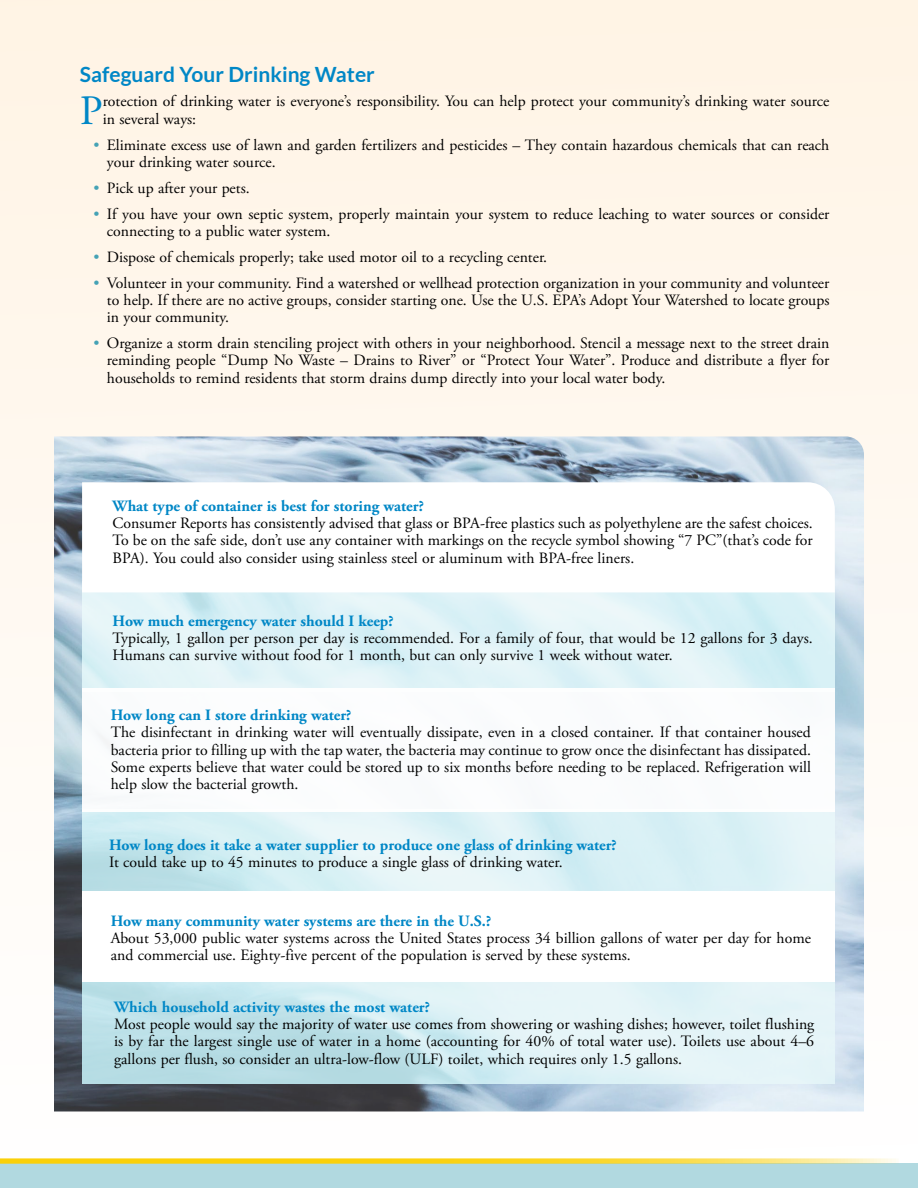
<style>
.page{position:relative;width:918px;height:1188px;background:#fff}
.page>*{position:absolute;margin:0;border:0;box-sizing:border-box;transform-origin:0 0}
.Initial_Cap{font:41.7px "Adobe Garamond Pro";color:#0087c6}
.Article_Headline-21{font:700 21px "Lato";color:#0087c6}
.First_Paragraph{font:15.75px/17.2px "Adobe Garamond Pro";color:#000}
.First_Paragraph-2{font:15.75px/17.2px "Adobe Garamond Pro";color:#000101;text-align:justify}
.First_Paragraph-3{font:700 15.75px "Adobe Garamond Pro";color:#0087c6}
.Initial_Cap-2{font:15.75px/17.2px "Adobe Garamond Pro";color:#000}
.s1{color:#45a2b5}
</style>
<div class="page">
<div style="left:0;top:0;width:918px;height:1188px;background:linear-gradient(to bottom,#fff4e5,#fff)"></div>
<div style="left:0;top:1164px;width:918px;height:24px;background:#b1d9e0"></div>
<svg style="left:0;top:1158px;width:899px;height:6px"></svg>
<img style="left:54px;top:436px;width:810px;height:676px">
<svg style="left:82px;top:592px;width:753px;height:96px;fill:#e0f3f7"></svg>
<svg style="left:82px;top:482px;width:753px;height:110px"></svg>
<div style="left:82px;top:688px;width:753px;height:123px;background:#fff"></div>
<svg style="left:82px;top:811px;width:753px;height:80px;fill:#d9f1f5"></svg>
<div style="left:82px;top:891px;width:753px;height:91px;background:#fff"></div>
<svg style="left:82px;top:982px;width:753px;height:102px"></svg>
<p class="Article_Headline-21" style="left:80px;top:62px;width:296px">Safeguard Your Drinking Water</p>
<p class="Initial_Cap" style="left:80px;top:85px;width:24px">P</p>
<p class="Initial_Cap-2" style="left:103px;top:93px;width:728px">rotection of drinking water is everyone’s responsibility. You can help protect your community’s drinking water source in several ways:</p>
<p class="First_Paragraph" style="left:107px;top:137px;width:724px;text-indent:-14px"><span class="s1">•</span> Eliminate excess use of lawn and garden fertilizers and pesticides – They contain hazardous chemicals that can reach your drinking water source.</p>
<p class="First_Paragraph" style="left:93px;top:180px;width:158px"><span class="s1">•</span> Pick up after your pets.</p>
<p class="First_Paragraph" style="left:107px;top:206px;width:724px;text-indent:-14px"><span class="s1">•</span> If you have your own septic system, properly maintain your system to reduce leaching to water sources or consider connecting to a public water system.</p>
<p class="First_Paragraph" style="left:93px;top:249px;width:455px"><span class="s1">•</span> Dispose of chemicals properly; take used motor oil to a recycling center.</p>
<p class="First_Paragraph" style="left:107px;top:275px;width:724px;text-align:justify;text-indent:-14px"><span class="s1">•</span> Volunteer in your community. Find a watershed or wellhead protection organization in your community and volunteer to help. If there are no active groups, consider starting one. Use the U.S. EPA’s Adopt Your Watershed to locate groups in your community.</p>
<p class="First_Paragraph" style="left:107px;top:335px;width:724px;text-align:justify;text-indent:-14px"><span class="s1">•</span> Organize a storm drain stenciling project with others in your neighborhood. Stencil a message next to the street drain reminding people “Dump No Waste – Drains to River” or “Protect Your Water”. Produce and distribute a flyer for households to remind residents that storm drains dump directly into your local water body.</p>
<p class="First_Paragraph-3" style="left:113px;top:497px;width:313px">What type of container is best for storing water?</p>
<p class="First_Paragraph-2" style="left:113px;top:515px;width:702px">Consumer Reports has consistently advised that glass or BPA-free plastics such as polyethylene are the safest choices.<br>To be on the safe side, don’t use any container with markings on the recycle symbol showing “7 PC”(that’s code for BPA). You could also consider using stainless steel or aluminum with BPA-free liners.</p>
<p class="First_Paragraph-3" style="left:113px;top:612px;width:283px">How much emergency water should I keep?</p>
<p class="First_Paragraph" style="left:113px;top:630px;width:702px">Typically, 1 gallon per person per day is recommended. For a family of four, that would be 12 gallons for 3 days.<br>Humans can survive without food for 1 month, but can only survive 1 week without water.</p>
<p class="First_Paragraph-3" style="left:111px;top:706px;width:242px">How long can I store drinking water?</p>
<p class="First_Paragraph-2" style="left:111px;top:724px;width:702px">The disinfectant in drinking water will eventually dissipate, even in a closed container. If that container housed bacteria prior to filling up with the tap water, the bacteria may continue to grow once the disinfectant has dissipated.<br>Some experts believe that water could be stored up to six months before needing to be replaced. Refrigeration will help slow the bacterial growth.</p>
<p class="First_Paragraph-3" style="left:109px;top:836px;width:509px">How long does it take a water supplier to produce one glass of drinking water?</p>
<p class="First_Paragraph" style="left:109px;top:854px;width:455px">It could take up to 45 minutes to produce a single glass of drinking water.</p>
<p class="First_Paragraph-3" style="left:111px;top:911px;width:382px">How many community water systems are there in the U.S.?</p>
<p class="First_Paragraph-2" style="left:111px;top:930px;width:702px">About 53,000 public water systems across the United States process 34 billion gallons of water per day for home and commercial use. Eighty-five percent of the population is served by these systems.</p>
<p class="First_Paragraph-3" style="left:114px;top:998px;width:317px">Which household activity wastes the most water?</p>
<p class="First_Paragraph" style="left:114px;top:1016px;width:702px;text-align:justify">Most people would say the majority of water use comes from showering or washing dishes; however, toilet flushing is by far the largest single use of water in a home (accounting for 40% of total water use). Toilets use about 4–6 gallons per flush, so consider an ultra-low-flow (ULF) toilet, which requires only 1.5 gallons.</p>
</div>
